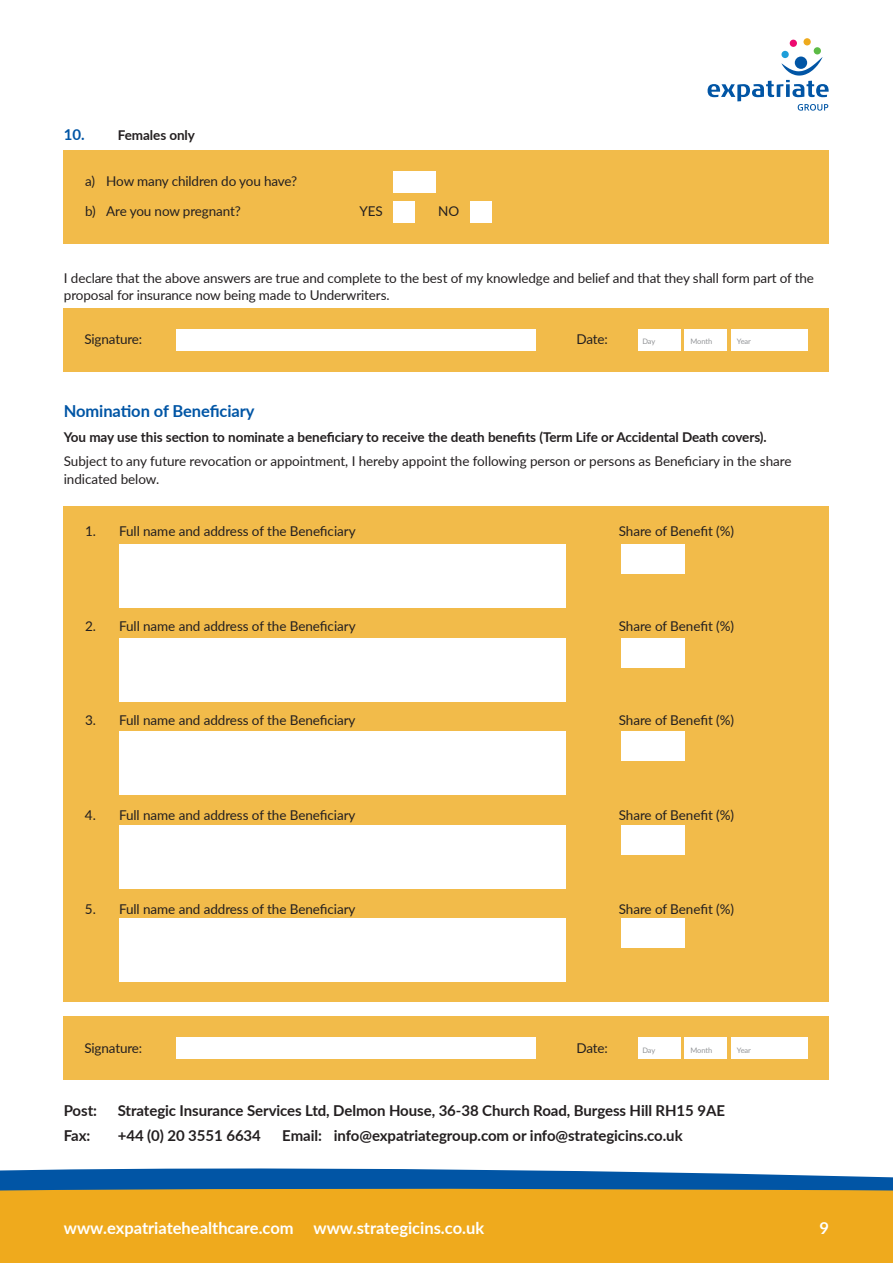
<style>
.page{position:relative;width:893px;height:1263px;background:#fff}
.page>*{position:absolute;margin:0;border:0;box-sizing:border-box;transform-origin:0 0}
.t1{font:700 16.5px "Lato";color:#fff}
.t2{font:700 16.5px "Lato";letter-spacing:-.005em;color:#0155a5}
.t3{font:700 15px "Lato";letter-spacing:-.005em;color:#231f20}
.t4{font:13.5px/16.2px "Lato";letter-spacing:-.01em;color:#231f20}
.t5{font:700 13.5px "Lato";letter-spacing:-.005em;color:#231f20}
.t6{font:7.5px "Lato";letter-spacing:-.015em;color:#939598}
.s1{font-size:15px;color:#0155a5}
</style>
<div class="page">
<div style="left:64px;top:506px;width:765px;height:495px;background:#f2bb4a"></div>
<div style="left:64px;top:150px;width:765px;height:93px;background:#f2bb4a"></div>
<svg style="left:0;top:1168px;width:893px;height:18px;fill:#0155a5"></svg>
<div style="left:0;top:1186px;width:893px;height:77px;background:#efaa1d"></div>
<div style="left:393px;top:171px;width:43px;height:21px;background:#fff"></div>
<div style="left:393px;top:201px;width:22px;height:21px;background:#fff"></div>
<div style="left:470px;top:201px;width:21px;height:21px;background:#fff"></div>
<div style="left:64px;top:308px;width:765px;height:63px;background:#f2bb4a"></div>
<div style="left:638px;top:329px;width:42px;height:21px;background:#fff"></div>
<div style="left:685px;top:329px;width:42px;height:21px;background:#fff"></div>
<div style="left:731px;top:329px;width:77px;height:21px;background:#fff"></div>
<div style="left:176px;top:329px;width:360px;height:21px;background:#fff"></div>
<div style="left:64px;top:1016px;width:765px;height:64px;background:#f2bb4a"></div>
<div style="left:638px;top:1037px;width:42px;height:22px;background:#fff"></div>
<div style="left:685px;top:1037px;width:42px;height:22px;background:#fff"></div>
<div style="left:731px;top:1037px;width:77px;height:22px;background:#fff"></div>
<div style="left:176px;top:1037px;width:360px;height:22px;background:#fff"></div>
<div style="left:119px;top:544px;width:447px;height:64px;background:#fff"></div>
<div style="left:119px;top:638px;width:447px;height:64px;background:#fff"></div>
<div style="left:119px;top:731px;width:447px;height:64px;background:#fff"></div>
<div style="left:119px;top:825px;width:447px;height:64px;background:#fff"></div>
<div style="left:119px;top:918px;width:447px;height:64px;background:#fff"></div>
<div style="left:621px;top:544px;width:64px;height:30px;background:#fff"></div>
<div style="left:621px;top:638px;width:64px;height:30px;background:#fff"></div>
<div style="left:621px;top:731px;width:64px;height:30px;background:#fff"></div>
<div style="left:621px;top:825px;width:64px;height:30px;background:#fff"></div>
<div style="left:621px;top:918px;width:64px;height:30px;background:#fff"></div>
<div style="left:781px;top:51px;width:8px;height:7px;background:#1e9ed9;border-radius:50%"></div>
<div style="left:814px;top:47px;width:7px;height:7px;background:#5dbb46;border-radius:50%"></div>
<div style="left:790px;top:40px;width:7px;height:7px;background:#ed0a70;border-radius:50%"></div>
<div style="left:803px;top:38px;width:8px;height:7px;background:#eeaa1d;border-radius:50%"></div>
<svg style="left:708px;top:57px;width:121px;height:54px"></svg>
<p class="t5" style="left:64px;top:125px;width:133px"><span class="s1">10.</span> Females only</p>
<p class="t4" style="left:85px;top:173px;width:214px">a) How many children do you have?</p>
<p class="t4" style="left:85px;top:203px;width:157px">b) Are you now pregnant?</p>
<p class="t4" style="left:360px;top:203px;width:25px">YES</p>
<p class="t4" style="left:438px;top:203px;width:22px">NO</p>
<p class="t4" style="left:64px;top:270px;width:752px">I declare that the above answers are true and complete to the best of my knowledge and belief and that they shall form part of the proposal for insurance now being made to Underwriters.</p>
<p class="t4" style="left:84px;top:331px;width:59px">Signature:</p>
<p class="t4" style="left:576px;top:331px;width:33px">Date:</p>
<p class="t6" style="left:642px;top:336px;width:14px">Day</p>
<p class="t6" style="left:690px;top:336px;width:23px">Month</p>
<p class="t6" style="left:737px;top:336px;width:16px">Year</p>
<p class="t2" style="left:64px;top:399px;width:192px">Nomination of Beneficiary</p>
<p class="t5" style="left:64px;top:427px;width:704px">You may use this section to nominate a beneficiary to receive the death benefits (Term Life or Accidental Death covers).</p>
<p class="t4" style="left:64px;top:452px;width:729px;line-height:18px">Subject to any future revocation or appointment, I hereby appoint the following person or persons as Beneficiary in the share indicated below.</p>
<p class="t4" style="left:85px;top:522px;width:272px">1. Full name and address of the Beneficiary</p>
<p class="t4" style="left:619px;top:522px;width:117px">Share of Benefit (%)</p>
<p class="t4" style="left:85px;top:617px;width:272px">2. Full name and address of the Beneficiary</p>
<p class="t4" style="left:619px;top:617px;width:117px">Share of Benefit (%)</p>
<p class="t4" style="left:85px;top:711px;width:272px">3. Full name and address of the Beneficiary</p>
<p class="t4" style="left:619px;top:711px;width:117px">Share of Benefit (%)</p>
<p class="t4" style="left:85px;top:806px;width:272px">4. Full name and address of the Beneficiary</p>
<p class="t4" style="left:619px;top:806px;width:117px">Share of Benefit (%)</p>
<p class="t4" style="left:85px;top:901px;width:272px">5. Full name and address of the Beneficiary</p>
<p class="t4" style="left:619px;top:901px;width:117px">Share of Benefit (%)</p>
<p class="t4" style="left:84px;top:1039px;width:59px">Signature:</p>
<p class="t4" style="left:576px;top:1039px;width:33px">Date:</p>
<p class="t6" style="left:642px;top:1045px;width:14px">Day</p>
<p class="t6" style="left:690px;top:1045px;width:23px">Month</p>
<p class="t6" style="left:737px;top:1045px;width:16px">Year</p>
<p class="t3" style="left:64px;top:1099px;width:35px">Post:</p>
<p class="t3" style="left:118px;top:1099px;width:609px">Strategic Insurance Services Ltd, Delmon House, 36-38 Church Road, Burgess Hill RH15 9AE</p>
<p class="t3" style="left:64px;top:1124px;width:28px">Fax:</p>
<p class="t3" style="left:118px;top:1124px;width:145px">+44 (0) 20 3551 6634</p>
<p class="t3" style="left:282px;top:1124px;width:402px">Email: info@expatriategroup.com or info@strategicins.co.uk</p>
<p class="t1" style="left:64px;top:1215px;width:422px">www.expatriatehealthcare.com www.strategicins.co.uk</p>
<p class="t1" style="left:820px;top:1215px;width:11px">9</p>
</div>
